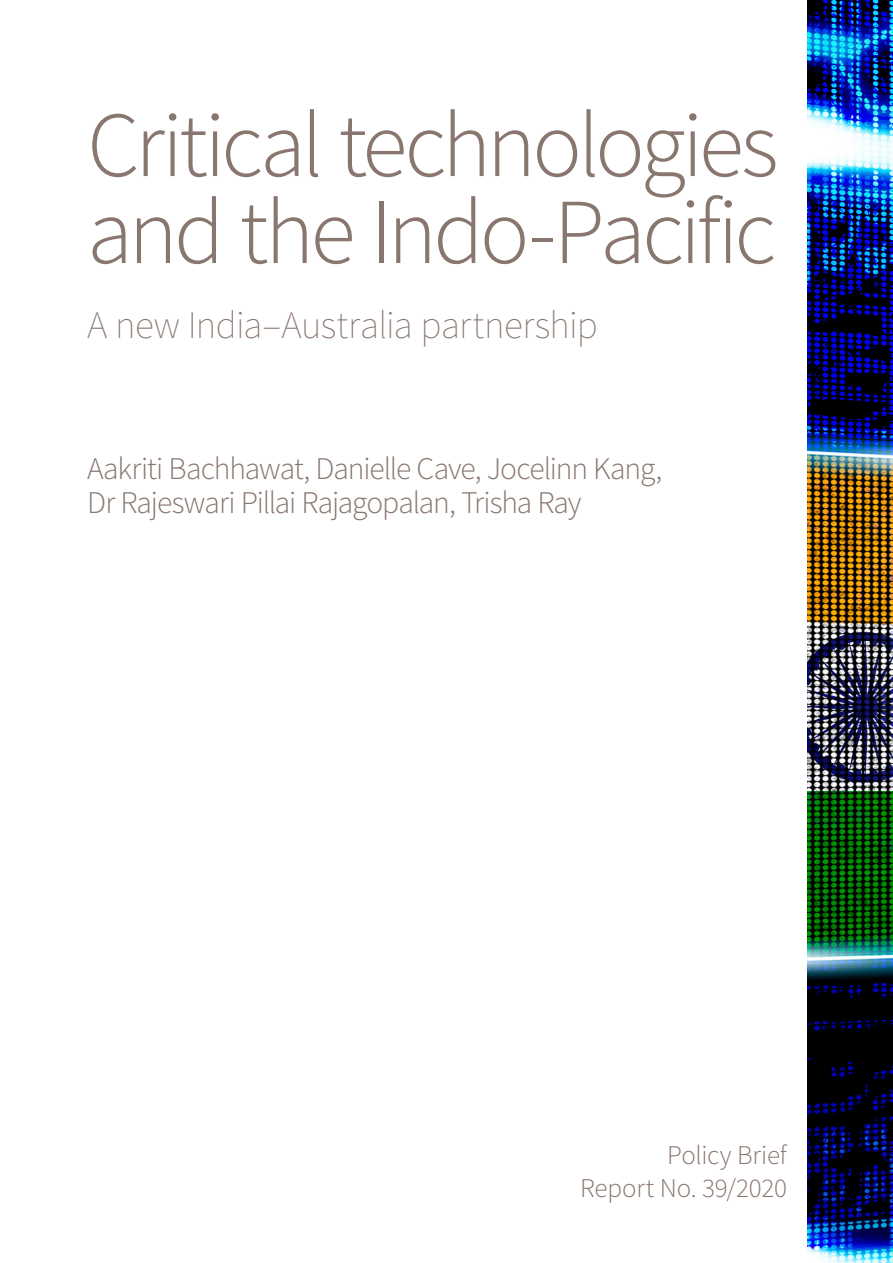
<style>
.page{position:relative;width:893px;height:1263px;background:#fff}
.page>*{position:absolute;margin:0;border:0;box-sizing:border-box;transform-origin:0 0}
.t1{font:300 93px/87px "Source Sans Pro";letter-spacing:-.045em;color:#89766f}
.t2{font:200 39px "Source Sans Pro";letter-spacing:-.015em;color:#89766f}
.t3{font:300 31.5px/34.5px "Source Sans Pro";letter-spacing:-.035em;color:#89766f}
.t4{font:300 27px/32.4px "Source Sans Pro";letter-spacing:-.01em;color:#89766f;text-align:right}
</style>
<div class="page">
<img style="left:808px;top:0;width:85px;height:1263px">
<h1 class="t1" style="left:87px;top:102px;width:693px">Critical technologies and the Indo-Pacific</h1>
<p class="t2" style="left:87px;top:301px;width:512px">A new India–Australia partnership</p>
<p class="t3" style="left:87px;top:451px;width:577px">Aakriti Bachhawat, Danielle Cave, Jocelinn Kang,<br>Dr Rajeswari Pillai Rajagopalan, Trisha Ray</p>
<p class="t4" style="left:580px;top:1139px;width:208px">Policy Brief<br>Report No. 39/2020</p>
</div>
